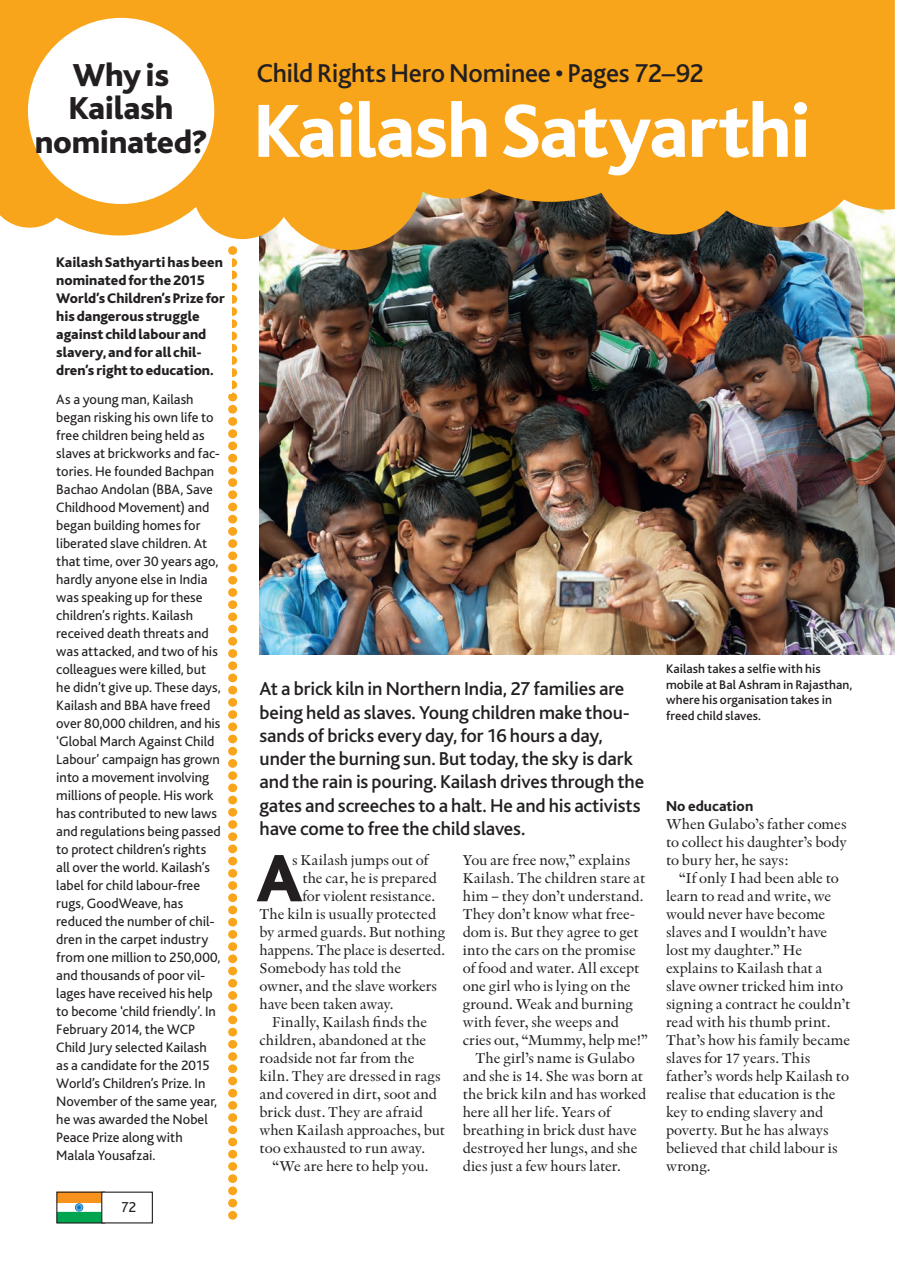
<style>
.page{position:relative;width:897px;height:1262px;background:#fff}
.page>*{position:absolute;margin:0;border:0;box-sizing:border-box;transform-origin:0 0}
.t1{font:800 78.75px "Bliss";letter-spacing:-.02em;color:#fff}
.t2{font:800 69.9px "Bliss";color:#231f20}
.t3{font:800 33.3px/33.3px "Bliss";letter-spacing:-.015em;color:#231f20;text-align:center}
.t4{font:500 27px "Bliss";letter-spacing:-.01em;color:#231f20}
.t5{font:500 19.5px/23.2px "Bliss";letter-spacing:-.005em;color:#231f20}
.t6{font:15px/18px "Indigo";letter-spacing:-.01em;color:#231f20;text-align:justify}
.t7{font:800 15px "Bliss";letter-spacing:.005em;color:#231f20}
.t8{font:15px "Bliss";color:#231f20}
.t9{font:800 14.55px/18px "Bliss";color:#231f20}
.t10{font:14.25px/18px "Bliss";color:#231f20}
.t11{font:500 13.05px/15.8px "Bliss";letter-spacing:.005em;color:#231f20}
</style>
<div class="page">
<div style="left:57px;top:1192px;width:44px;height:10px;background:#f7931d"></div>
<div style="left:57px;top:1192px;width:44px;height:11px;border:1px solid #f7931d"></div>
<div style="left:57px;top:1212px;width:44px;height:11px;background:#00a54f"></div>
<svg style="left:75px;top:1203px;width:8px;height:9px"></svg>
<svg style="left:76px;top:1204px;width:7px;height:7px"></svg>
<div style="left:56px;top:1192px;width:49px;height:31px;border:1px solid #231f20"></div>
<div style="left:102px;top:1192px;width:50px;height:31px;background:#fff"></div>
<div style="left:101px;top:1192px;width:52px;height:31px;border:1px solid #231f20"></div>
<img style="left:259px;top:253px;width:635px;height:401px">
<svg style="left:0;top:0;width:894px;height:253px;background:#e8a02b"></svg>
<div style="left:1px;top:0;width:236px;height:235px;background:#f9a51b;border-radius:50%"></div>
<div style="left:28px;top:18px;width:186px;height:186px;background:#fff;border-radius:50%"></div>
<svg style="left:228px;top:246px;width:9px;height:974px"></svg>
<div style="left:56px;top:256px;width:176px;height:137px;background:#fff"></div>
<h3 class="t3" style="left:35px;top:59px;width:174px">Why is<br>Kailash nominated?</h3>
<h3 class="t4" style="left:257px;top:59px;width:448px">Child Rights Hero Nominee • Pages 72–92</h3>
<h1 class="t1" style="left:253px;top:90px;width:558px">Kailash Satyarthi</h1>
<p class="t9" style="left:56px;top:254px;width:170px">Kailash Sathyarti has been nominated for the 2015<br>World’s Children’s Prize for his dangerous struggle against child labour and slavery, and for all chil&shy;dren’s right to education.</p>
<p class="t10" style="left:56px;top:391px;width:166px">As a young man, Kailash began risking his own life to free children being held as slaves at brickworks and fac&shy;tories. He founded Bachpan<br>Bachao Andolan (BBA, Save<br>Childhood Movement) and began building homes for liberated slave children. At that time, over 30 years ago, hardly anyone else in India was speaking up for these children’s rights. Kailash received death threats and was attacked, and two of his colleagues were killed, but he didn’t give up. These days,<br>Kailash and BBA have freed over 80,000 children, and his ‘Global March Against Child<br>Labour’ campaign has grown into a movement involving millions of people. His work has contributed to new laws and regulations being passed to protect children’s rights all over the world. Kailash’s label for child labour-free rugs, GoodWeave, has reduced the number of chil&shy;dren in the carpet industry from one million to 250,000, and thousands of poor vil&shy;lages have received his help to become ‘child friendly’. In<br>February 2014, the WCP<br>Child Jury selected Kailash as a candidate for the 2015<br>World’s Children’s Prize. In<br>November of the same year, he was awarded the Nobel<br>Peace Prize along with<br>Malala Yousafzai.</p>
<p class="t8" style="left:121px;top:1199px;width:17px">72</p>
<p class="t5" style="left:259px;top:678px;width:386px">At a brick kiln in Northern India, 27 families are being held as slaves. Young children make thou&shy;sands of bricks every day, for 16 hours a day, under the burning sun. But today, the sky is dark and the rain is pouring. Kailash drives through the gates and screeches to a halt. He and his activists have come to free the child slaves.</p>
<p class="t6" style="left:292px;top:851px;width:138px">s Kailash jumps out of</p>
<h2 class="t2" style="left:256px;top:842px;width:47px">A</h2>
<p class="t6" style="left:302px;top:869px;width:136px">the car, he is prepared</p>
<p class="t6" style="left:302px;top:887px;width:134px">for violent resistance.</p>
<p class="t6" style="left:259px;top:905px;width:178px">The kiln is usually protected</p>
<p class="t6" style="left:259px;top:923px;width:187px">by armed guards. But nothing</p>
<p class="t6" style="left:259px;top:941px;width:187px">happens. The place is deserted.</p>
<p class="t6" style="left:259px;top:959px;width:143px">Somebody has told the</p>
<p class="t6" style="left:259px;top:977px;width:179px">owner, and the slave workers</p>
<p class="t6" style="left:259px;top:995px;width:135px">have been taken away.</p>
<p class="t6" style="left:272px;top:1013px;width:156px">Finally, Kailash finds the</p>
<p class="t6" style="left:259px;top:1031px;width:168px">children, abandoned at the</p>
<p class="t6" style="left:259px;top:1049px;width:156px">roadside not far from the</p>
<p class="t6" style="left:259px;top:1067px;width:182px">kiln. They are dressed in rags</p>
<p class="t6" style="left:259px;top:1085px;width:179px">and covered in dirt, soot and</p>
<p class="t6" style="left:259px;top:1103px;width:165px">brick dust. They are afraid</p>
<p class="t6" style="left:259px;top:1121px;width:187px">when Kailash approaches, but</p>
<p class="t6" style="left:259px;top:1139px;width:167px">too exhausted to run away.</p>
<p class="t6" style="left:272px;top:1157px;width:157px">“We are here to help you.</p>
<p class="t6" style="left:462px;top:851px;width:169px">You are free now,” explains</p>
<p class="t6" style="left:462px;top:869px;width:184px">Kailash. The children stare at</p>
<p class="t6" style="left:462px;top:887px;width:182px">him – they don’t understand.</p>
<p class="t6" style="left:462px;top:905px;width:174px">They don’t know what free-</p>
<p class="t6" style="left:462px;top:923px;width:177px">dom is. But they agree to get</p>
<p class="t6" style="left:462px;top:941px;width:174px">into the cars on the promise</p>
<p class="t6" style="left:462px;top:959px;width:178px">of food and water. All except</p>
<p class="t6" style="left:462px;top:977px;width:169px">one girl who is lying on the</p>
<p class="t6" style="left:462px;top:995px;width:172px">ground. Weak and burning</p>
<p class="t6" style="left:462px;top:1013px;width:157px">with fever, she weeps and</p>
<p class="t6" style="left:462px;top:1031px;width:187px">cries out, “Mummy, help me!”</p>
<p class="t6" style="left:475px;top:1049px;width:161px">The girl’s name is Gulabo</p>
<p class="t6" style="left:462px;top:1067px;width:182px">and she is 14. She was born at</p>
<p class="t6" style="left:462px;top:1085px;width:185px">the brick kiln and has worked</p>
<p class="t6" style="left:462px;top:1103px;width:149px">here all her life. Years of</p>
<p class="t6" style="left:462px;top:1121px;width:175px">breathing in brick dust have</p>
<p class="t6" style="left:462px;top:1139px;width:176px">destroyed her lungs, and she</p>
<p class="t6" style="left:462px;top:1157px;width:159px">dies just a few hours later.</p>
<p class="t11" style="left:665px;top:661px;width:188px">Kailash takes a selfie with his mobile at Bal Ashram in Rajasthan, where his organisation takes in freed child slaves.</p>
<p class="t7" style="left:665px;top:799px;width:89px">No education</p>
<p class="t6" style="left:665px;top:815px;width:182px">When Gulabo’s father comes to collect his daughter’s body to bury her, he says:</p>
<p class="t6" style="left:665px;top:869px;width:186px;text-align:left;text-indent:13px">“If only I had been able to learn to read and write, we would never have become slaves and I wouldn’t have lost my daughter.” He explains to Kailash that a slave owner tricked him into signing a contract he couldn’t read with his thumb print.<br>That’s how his family became slaves for 17 years. This father’s words help Kailash to realise that education is the key to ending slavery and poverty. But he has always believed that child labour is wrong.</p>
</div>
